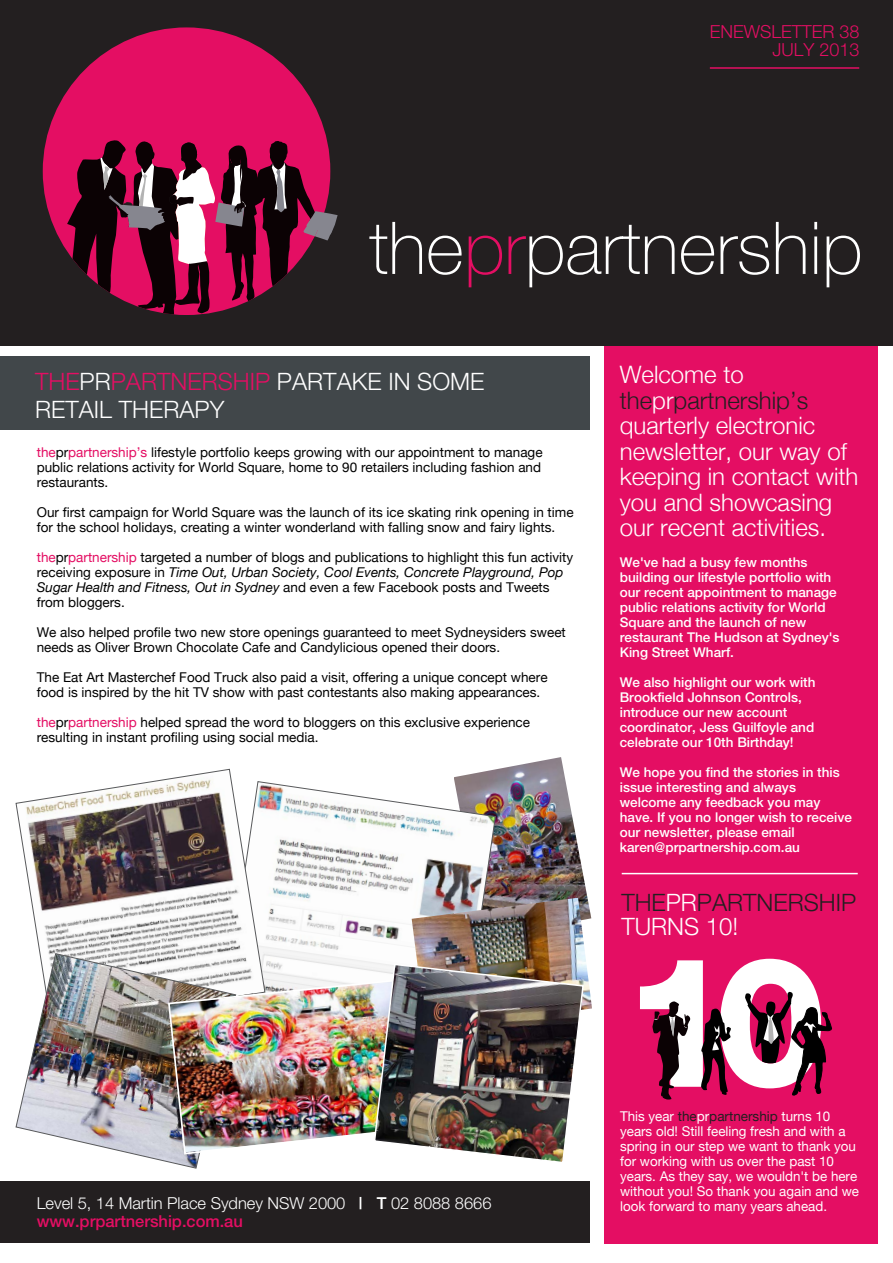
<style>
.page{position:relative;width:893px;height:1263px;background:#fff}
.page>*{position:absolute;margin:0;border:0;box-sizing:border-box;transform-origin:0 0}
.t1{font:300 24px/25.5px "Helvetica Neue";color:#fff}
.t2{font:300 24px/24px "Helvetica Neue";color:#231f20}
.t3{font:300 18px/18px "Helvetica Neue";color:#e40e63;text-align:right}
.t4{font:300 16.5px/18px "Helvetica Neue";letter-spacing:-.005em;color:#fff}
.t5{font:13.5px/15px "Helvetica Neue";color:#000}
.t6{font:500 13.5px/15px "Helvetica Neue";color:#fff}
.t7{font:13.5px/15px "Helvetica Neue";color:#fff}
.s1{color:#e40e63}
.s2{font-style:italic}
.s3{color:#231f20}
.s4{color:#fff}
.s5{font-weight:500}
.s6{font-weight:500;color:#e40e63}
</style>
<div class="page">
<img style="left:454px;top:757px;width:134px;height:141px">
<div style="left:0;top:356px;width:589px;height:74px;background:#41474a"></div>
<div style="left:605px;top:332px;width:273px;height:911px;background:#e40e63"></div>
<div style="left:0;top:0;width:893px;height:345px;background:#231f20"></div>
<svg style="left:369px;top:222px;width:53px;height:52px"></svg>
<svg style="left:428px;top:236px;width:34px;height:39px"></svg>
<svg style="left:469px;top:236px;width:33px;height:51px"></svg>
<svg style="left:508px;top:225px;width:167px;height:62px"></svg>
<svg style="left:681px;top:236px;width:88px;height:39px"></svg>
<svg style="left:776px;top:222px;width:29px;height:52px"></svg>
<hr style="left:814px;top:236px;width:3px;height:38px;background:#fff">
<svg style="left:814px;top:222px;width:3px;height:7px"></svg>
<svg style="left:827px;top:236px;width:33px;height:51px"></svg>
<div style="left:43px;top:27px;width:287px;height:288px;background:#e40e63;border-radius:50%"></div>
<svg style="left:67px;top:139px;width:271px;height:176px"></svg>
<div style="left:0;top:1181px;width:589px;height:62px;background:#231f20"></div>
<hr style="left:710px;top:67px;width:149px;height:2px;background:#e40e63">
<svg style="left:266px;top:781px;width:230px;height:182px"></svg>
<img style="left:412px;top:898px;width:180px;height:112px">
<img style="left:15px;top:769px;width:251px;height:194px">
<svg style="left:640px;top:959px;width:192px;height:141px"></svg>
<hr style="left:622px;top:873px;width:236px;height:1px;background:#fff">
<img style="left:15px;top:953px;width:221px;height:216px">
<img style="left:167px;top:963px;width:418px;height:201px">
<h2 class="t3" style="left:710px;top:22px;width:151px">ENEWSLETTER 38<br>JULY 2013</h2>
<h1 class="t1" style="left:35px;top:366px;width:451px;line-height:28.8px"><span class="s1">THE</span>PR<span class="s1">PARTNERSHIP</span> PARTAKE IN SOME<br>RETAIL THERAPY</h1>
<p class="t5" style="left:37px;top:444px;width:507px;text-align:justify"><span class="s1">the</span>pr<span class="s1">partnership’s</span> lifestyle portfolio keeps growing with our appointment to manage public relations activity for World Square, home to 90 retailers including fashion and restaurants.</p>
<p class="t5" style="left:37px;top:504px;width:538px">Our first campaign for World Square was the launch of its ice skating rink opening in time for the school holidays, creating a winter wonderland with falling snow and fairy lights.</p>
<p class="t5" style="left:37px;top:549px;width:538px"><span class="s1">the</span>pr<span class="s1">partnership</span> targeted a number of blogs and publications to highlight this fun activity receiving exposure in <span class="s2">Time Out, Urban Society, Cool Events, Concrete Playground, Pop Sugar Health and Fitness, Out in Sydney</span> and even a few Facebook posts and Tweets from bloggers.</p>
<p class="t5" style="left:37px;top:624px;width:531px">We also helped profile two new store openings guaranteed to meet Sydneysiders sweet needs as Oliver Brown Chocolate Cafe and Candylicious opened their doors.</p>
<p class="t5" style="left:37px;top:669px;width:512px">The Eat Art Masterchef Food Truck also paid a visit, offering a unique concept where food is inspired by the hit TV show with past contestants also making appearances.</p>
<p class="t5" style="left:37px;top:714px;width:495px"><span class="s1">the</span>pr<span class="s1">partnership</span> helped spread the word to bloggers on this exclusive experience resulting in instant profiling using social media.</p>
<h1 class="t1" style="left:620px;top:361px;width:240px">Welcome to <span class="s3">the</span>pr<span class="s3">partnership’s </span>quarterly electronic newsletter, our way of keeping in contact with you and showcasing our recent activities.</h1>
<p class="t6" style="left:620px;top:555px;width:221px">We've had a busy few months building our lifestyle portfolio with our recent appointment to manage public relations activity for World<br>Square and the launch of new restaurant The Hudson at Sydney's<br>King Street Wharf.</p>
<p class="t6" style="left:620px;top:675px;width:197px">We also highlight our work with<br>Brookfield Johnson Controls, introduce our new account coordinator, Jess Guilfoyle and celebrate our 10th Birthday!</p>
<p class="t6" style="left:620px;top:765px;width:234px">We hope you find the stories in this issue interesting and always welcome any feedback you may have. If you no longer wish to receive our newsletter, please email karen@prpartnership.com.au</p>
<h1 class="t2" style="left:621px;top:890px;width:236px">THE<span class="s4">PR</span>PARTNERSHIP<br><span class="s4">TURNS 10!</span></h1>
<p class="t4" style="left:37px;top:1193px;width:456px">Level 5, 14 Martin Place Sydney NSW 2000 <span class="s5">| T</span> 02 8088 8666 <span class="s6">www.prpartnership.com.au</span></p>
<p class="t7" style="left:620px;top:1108px;width:240px">This year <span class="s3">the</span>pr<span class="s3">partnership</span> turns 10 years old! Still feeling fresh and with a spring in our step we want to thank you for working with us over the past 10 years. As they say, we wouldn't be here without you! So thank you again and we look forward to many years ahead.</p>
</div>
